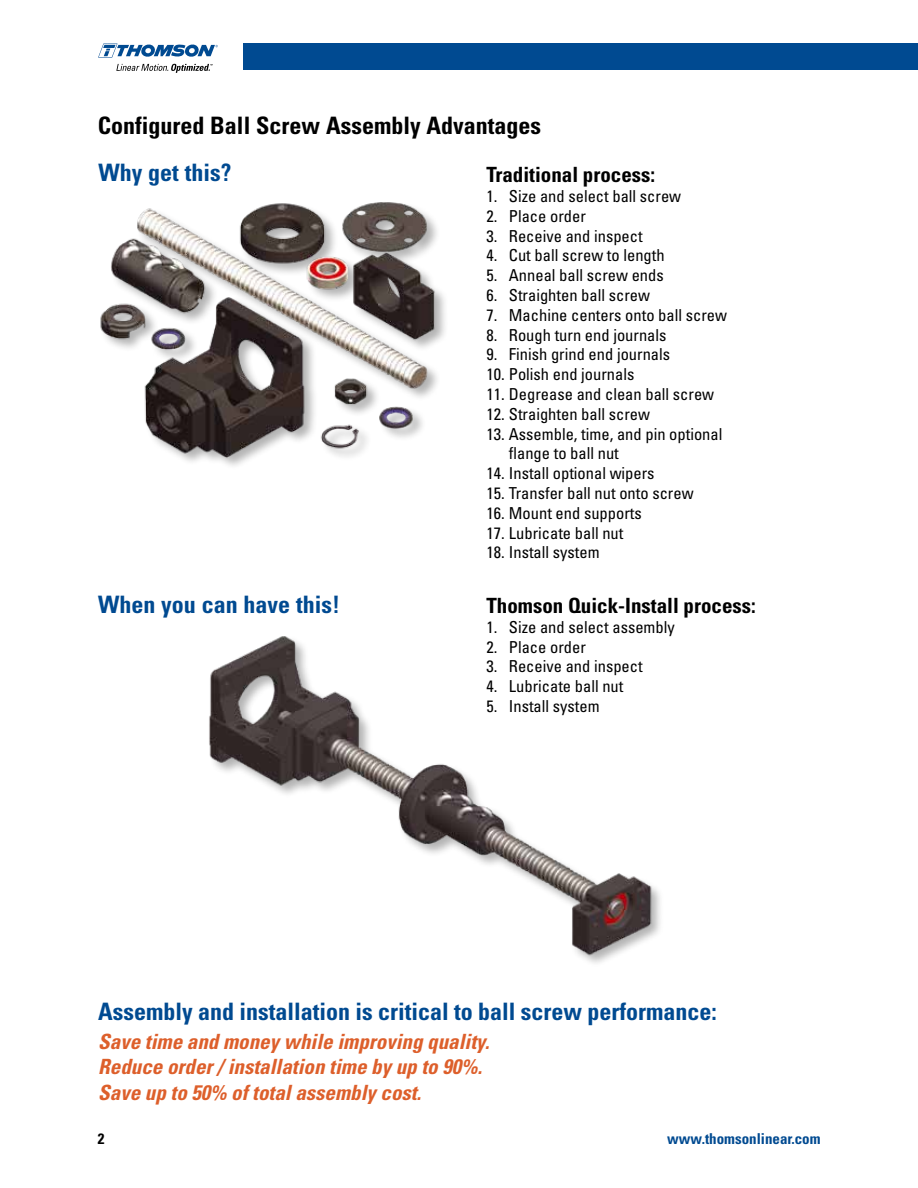
<style>
.page{position:relative;width:918px;height:1188px;background:#fff}
.page>*{position:absolute;margin:0;border:0;box-sizing:border-box;transform-origin:0 0}
.t1{font:700 condensed 24px "Univers";color:#004a91}
.t2{font:700 condensed 24px "Univers";color:#000}
.t3{font:italic 700 condensed 21px/25.2px "Univers";color:#dd5f2b}
.t4{font:700 condensed 21px "Univers";color:#000}
.t5{font:condensed 16.5px/19.8px "Univers";color:#000}
.t6{font:700 condensed 15px "Univers";color:#004a91}
.t7{font:700 condensed 15px "Univers";color:#000}
</style>
<div class="page">
<img style="left:209px;top:636px;width:451px;height:326px">
<img style="left:100px;top:202px;width:345px;height:264px">
<div style="left:243px;top:43px;width:675px;height:27px;background:#004a91"></div>
<svg style="left:98px;top:44px;width:120px;height:14px"></svg>
<svg style="left:116px;top:64px;width:97px;height:9px"></svg>
<h1 class="t2" style="left:98px;top:111px;width:445px">Configured Ball Screw Assembly Advantages</h1>
<h1 class="t1" style="left:98px;top:158px;width:135px">Why get this?</h1>
<p class="t4" style="left:486px;top:162px;width:170px">Traditional process:</p>
<p class="t5" style="left:486px;top:186px;width:196px">1. Size and select ball screw</p>
<p class="t5" style="left:486px;top:206px;width:101px">2. Place order</p>
<p class="t5" style="left:486px;top:225px;width:158px">3. Receive and inspect</p>
<p class="t5" style="left:486px;top:245px;width:180px">4. Cut ball screw to length</p>
<p class="t5" style="left:486px;top:265px;width:179px">5. Anneal ball screw ends</p>
<p class="t5" style="left:486px;top:285px;width:165px">6. Straighten ball screw</p>
<p class="t5" style="left:486px;top:305px;width:242px">7. Machine centers onto ball screw</p>
<p class="t5" style="left:486px;top:324px;width:182px">8. Rough turn end journals</p>
<p class="t5" style="left:486px;top:344px;width:185px">9. Finish grind end journals</p>
<p class="t5" style="left:486px;top:364px;width:150px">10. Polish end journals</p>
<p class="t5" style="left:486px;top:384px;width:229px">11. Degrease and clean ball screw</p>
<p class="t5" style="left:486px;top:404px;width:165px">12. Straighten ball screw</p>
<p class="t5" style="left:509px;top:423px;width:215px;text-indent:-23px">13. Assemble, time, and pin optional flange to ball nut</p>
<p class="t5" style="left:486px;top:463px;width:170px">14. Install optional wipers</p>
<p class="t5" style="left:486px;top:483px;width:209px">15. Transfer ball nut onto screw</p>
<p class="t5" style="left:486px;top:503px;width:157px">16. Mount end supports</p>
<p class="t5" style="left:486px;top:522px;width:139px">17. Lubricate ball nut</p>
<p class="t5" style="left:486px;top:542px;width:115px">18. Install system</p>
<p class="t4" style="left:486px;top:593px;width:271px">Thomson Quick-Install process:</p>
<p class="t5" style="left:486px;top:617px;width:190px">1. Size and select assembly</p>
<p class="t5" style="left:486px;top:636px;width:101px">2. Place order</p>
<p class="t5" style="left:486px;top:656px;width:158px">3. Receive and inspect</p>
<p class="t5" style="left:486px;top:676px;width:139px">4. Lubricate ball nut</p>
<p class="t5" style="left:486px;top:696px;width:115px">5. Install system</p>
<h1 class="t1" style="left:98px;top:589px;width:244px">When you can have this!</h1>
<h1 class="t1" style="left:98px;top:997px;width:620px">Assembly and installation is critical to ball screw performance:</h1>
<p class="t3" style="left:98px;top:1029px;width:393px">Save time and money while improving quality.<br>Reduce order / installation time by up to 90%.<br>Save up to 50% of total assembly cost.</p>
<p class="t7" style="left:98px;top:1130px;width:8px">2</p>
<p class="t6" style="left:667px;top:1130px;width:155px">www.thomsonlinear.com</p>
</div>
